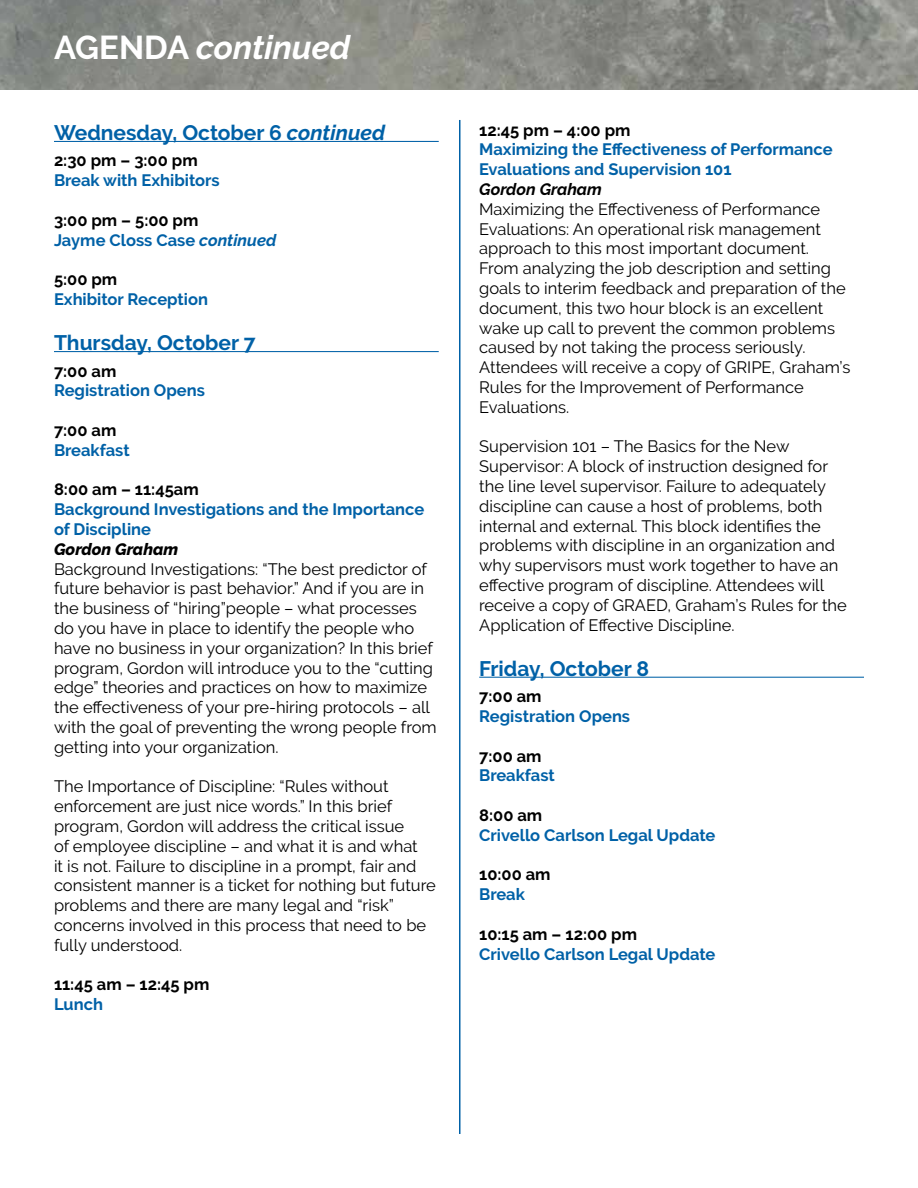
<style>
.page{position:relative;width:918px;height:1188px;background:#fff}
.page>*{position:absolute;margin:0;border:0;box-sizing:border-box;transform-origin:0 0}
.t1{font:italic 700 33px "Raleway";color:#fff}
.t2{font:700 21px "Raleway";color:#0061a7}
.t3{font:16.5px/19.8px "Raleway";color:#000}
.t4{font:700 16.5px/19.8px "Raleway";color:#0061a7}
.t5{font:700 16.5px "Raleway";color:#000}
.t6{font:italic 800 16.5px "Raleway";color:#000}
.t7{font:italic 700 16.5px "Raleway";color:#000}
.s1{font-style:normal}
.s2{font-style:italic}
.s3{color:#000}
</style>
<div class="page">
<img style="left:0;top:0;width:918px;height:90px">
<hr style="left:54px;top:141px;width:385px;height:1px;background:#0061a7">
<hr style="left:54px;top:351px;width:385px;height:1px;background:#0061a7">
<hr style="left:479px;top:677px;width:385px;height:1px;background:#0061a7">
<hr style="left:459px;top:120px;width:1px;height:1014px;background:#0061a7">
<h1 class="t1" style="left:54px;top:28px;width:298px"><span class="s1">AGENDA</span> continued</h1>
<p class="t2" style="left:54px;top:120px;width:333px">Wednesday, October 6 <span class="s2">continued</span></p>
<p class="t5" style="left:54px;top:151px;width:145px">2:30 pm – 3:00 pm</p>
<p class="t4" style="left:54px;top:171px;width:167px">Break with Exhibitors</p>
<p class="t4" style="left:54px;top:210px;width:224px"><span class="s3">3:00 pm – 5:00 pm<br></span>Jayme Closs Case <span class="s2">continued</span></p>
<p class="t5" style="left:54px;top:270px;width:65px">5:00 pm</p>
<p class="t4" style="left:54px;top:289px;width:156px">Exhibitor Reception</p>
<p class="t2" style="left:54px;top:331px;width:203px">Thursday, October 7</p>
<p class="t5" style="left:54px;top:361px;width:64px">7:00 am</p>
<p class="t4" style="left:54px;top:381px;width:152px">Registration Opens</p>
<p class="t5" style="left:54px;top:421px;width:64px">7:00 am</p>
<p class="t4" style="left:54px;top:440px;width:77px">Breakfast</p>
<p class="t5" style="left:54px;top:480px;width:146px">8:00 am – 11:45am</p>
<p class="t4" style="left:54px;top:500px;width:372px">Background Investigations and the Importance of Discipline</p>
<p class="t6" style="left:54px;top:539px;width:126px">Gordon Graham</p>
<p class="t3" style="left:54px;top:559px;width:384px">Background Investigations: “The best predictor of future behavior is past behavior.” And if you are in the business of “hiring”people – what processes do you have in place to identify the people who have no business in your organization? In this brief program, Gordon will introduce you to the “cutting edge” theories and practices on how to maximize the effectiveness of your pre-hiring protocols – all with the goal of preventing the wrong people from getting into your organization.</p>
<p class="t3" style="left:54px;top:777px;width:383px">The Importance of Discipline: “Rules without enforcement are just nice words.” In this brief program, Gordon will address the critical issue<br>of employee discipline – and what it is and what<br>it is not. Failure to discipline in a prompt, fair and consistent manner is a ticket for nothing but future problems and there are many legal and “risk” concerns involved in this process that need to be fully understood.</p>
<p class="t5" style="left:54px;top:975px;width:157px">11:45 am – 12:45 pm</p>
<p class="t4" style="left:54px;top:995px;width:50px">Lunch</p>
<p class="t5" style="left:479px;top:120px;width:153px">12:45 pm – 4:00 pm</p>
<p class="t4" style="left:479px;top:140px;width:355px">Maximizing the Effectiveness of Performance<br>Evaluations and Supervision 101</p>
<p class="t7" style="left:479px;top:180px;width:124px">Gordon Graham</p>
<p class="t3" style="left:479px;top:199px;width:373px">Maximizing the Effectiveness of Performance Evaluations: An operational risk management approach to this most important document.<br>From analyzing the job description and setting goals to interim feedback and preparation of the document, this two hour block is an excellent wake up call to prevent the common problems caused by not taking the process seriously.<br>Attendees will receive a copy of GRIPE, Graham’s Rules for the Improvement of Performance Evaluations.</p>
<p class="t3" style="left:479px;top:437px;width:369px">Supervision 101 – The Basics for the New Supervisor: A block of instruction designed for the line level supervisor. Failure to adequately discipline can cause a host of problems, both internal and external. This block identifies the problems with discipline in an organization and why supervisors must work together to have an effective program of discipline. Attendees will receive a copy of GRAED, Graham’s Rules for the Application of Effective Discipline.</p>
<p class="t2" style="left:479px;top:656px;width:171px">Friday, October 8</p>
<p class="t5" style="left:479px;top:687px;width:64px">7:00 am</p>
<p class="t4" style="left:479px;top:706px;width:152px">Registration Opens</p>
<p class="t5" style="left:479px;top:746px;width:64px">7:00 am</p>
<p class="t4" style="left:479px;top:766px;width:77px">Breakfast</p>
<p class="t5" style="left:479px;top:806px;width:65px">8:00 am</p>
<p class="t4" style="left:479px;top:825px;width:238px">Crivello Carlson Legal Update</p>
<p class="t5" style="left:479px;top:865px;width:73px">10:00 am</p>
<p class="t4" style="left:479px;top:885px;width:47px">Break</p>
<p class="t5" style="left:479px;top:925px;width:159px">10:15 am – 12:00 pm</p>
<p class="t4" style="left:479px;top:944px;width:238px">Crivello Carlson Legal Update</p>
</div>
